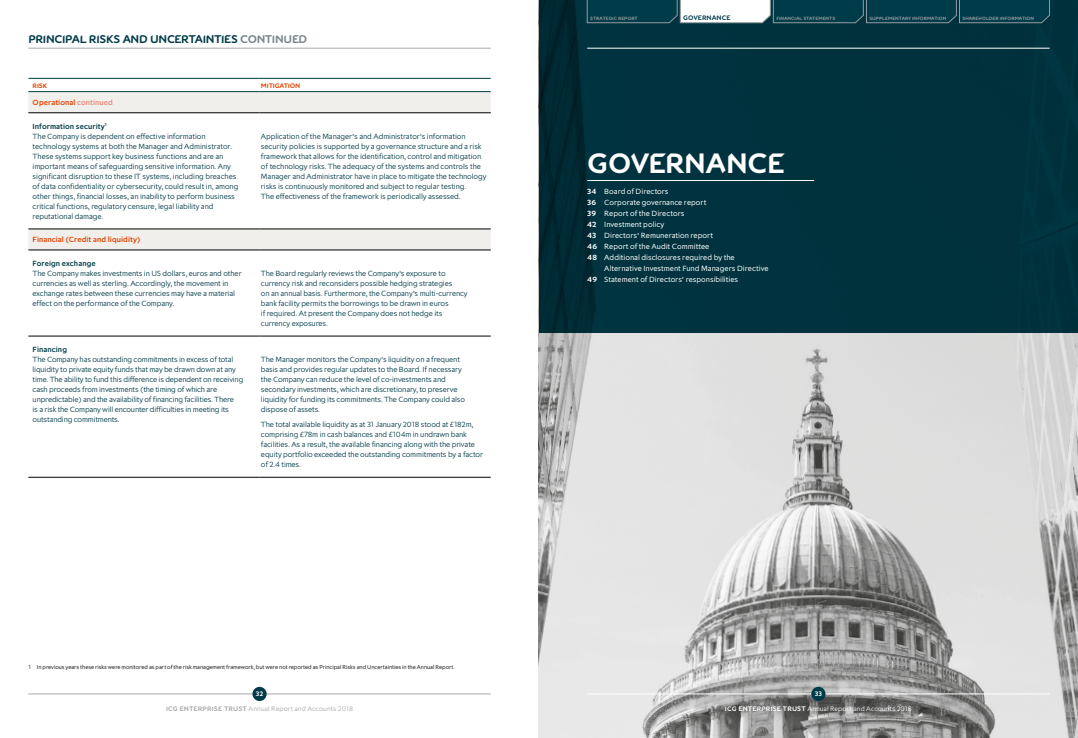
<style>
.page{position:relative;width:1078px;height:738px;background:#fff}
.page>*{position:absolute;margin:0;border:0;box-sizing:border-box;transform-origin:0 0}
.t1{font:30px "ICG Headline";letter-spacing:-.01em;color:#fff}
.t2{font:12px "ICG Headline";letter-spacing:-.03em;color:#003b49}
.t3{font:300 8px/10px "Pembroke";letter-spacing:-.015em;color:#003b49}
.t4{font:8px "Pembroke";letter-spacing:-.005em;color:#fff}
.t5{font:500 8px "Pembroke";letter-spacing:.01em;color:#e24301}
.t6{font:500 8px "Pembroke";letter-spacing:.01em;color:#003b49}
.t7{font:300 7px "Pembroke";letter-spacing:.015em;color:#fff}
.t8{font:300 7px "Pembroke";letter-spacing:.015em;color:#a8a8a7}
.t9{font:7px "ICG Headline";letter-spacing:-.01em;color:#e24301}
.t10{font:7px "ICG Headline";letter-spacing:-.005em;color:#003b49}
.t11{font:7px "ICG Headline";color:#fff}
.t12{font:300 6px "Pembroke";letter-spacing:-.01em;color:#000}
.t13{font:5px "ICG Headline";color:#939c9f}
.s1{color:#7a868b}
.s2{color:#e8897d}
.s3{font-weight:500}
.s4{font-family:"ICG Headline";font-weight:400}
.s5{font-family:"ICG Headline"}
</style>
<div class="page">
<img style="left:539px;top:333px;width:538px;height:404px">
<div style="left:539px;top:0;width:538px;height:333px;background:#00323e"></div>
<hr style="left:587px;top:180px;width:227px;height:1px;background:#fff">
<svg style="left:28px;top:92px;width:462px;height:157px"></svg>
<hr style="left:28px;top:112px;width:231px;height:1px;background:#000">
<hr style="left:259px;top:112px;width:231px;height:1px;background:#000">
<hr style="left:28px;top:228px;width:231px;height:1px;background:#000">
<hr style="left:259px;top:228px;width:231px;height:1px;background:#000">
<hr style="left:28px;top:249px;width:231px;height:1px;background:#000">
<hr style="left:259px;top:249px;width:231px;height:1px;background:#000">
<hr style="left:28px;top:335px;width:231px;height:1px;background:#000">
<hr style="left:259px;top:335px;width:231px;height:1px;background:#000">
<hr style="left:28px;top:476px;width:231px;height:1px;background:#000">
<hr style="left:259px;top:476px;width:231px;height:1px;background:#000">
<hr style="left:28px;top:78px;width:231px;height:1px;background:#003b49">
<hr style="left:259px;top:78px;width:231px;height:1px;background:#003b49">
<hr style="left:28px;top:91px;width:231px;height:1px;background:#003b49">
<hr style="left:259px;top:91px;width:231px;height:1px;background:#003b49">
<hr style="left:587px;top:693px;width:462px;height:1px;background:#fff">
<div style="left:811px;top:686px;width:14px;height:14px;background:#003b49;border-radius:50%"></div>
<svg style="left:587px;top:0;width:462px;height:23px"></svg>
<hr style="left:587px;top:48px;width:462px;height:1px;background:#fff">
<hr style="left:28px;top:693px;width:462px;height:1px;background:#a8a8a7">
<div style="left:252px;top:686px;width:14px;height:14px;background:#003b49;border-radius:50%"></div>
<hr style="left:28px;top:48px;width:462px;height:1px;background:#a8a8a7">
<h2 class="t2" style="left:28px;top:34px;width:280px">PRINCIPAL RISKS AND UNCERTAINTIES <span class="s1">CONTINUED</span></h2>
<p class="t9" style="left:33px;top:82px;width:16px">RISK</p>
<p class="t9" style="left:261px;top:82px;width:41px">MITIGATION</p>
<p class="t5" style="left:33px;top:98px;width:82px">Operational <span class="s2">continued</span></p>
<p class="t3" style="left:33px;top:121px;width:207px"><span class="s3">Information security</span><sup>1<br></sup>The Company is dependent on effective information technology systems at both the Manager and Administrator.<br>These systems support key business functions and are an important means of safeguarding sensitive information. Any significant disruption to these IT systems, including breaches of data confidentiality or cybersecurity, could result in, among other things, financial losses, an inability to perform business critical functions, regulatory censure, legal liability and reputational damage.</p>
<p class="t3" style="left:261px;top:131px;width:227px">Application of the Manager’s and Administrator’s information security policies is supported by a governance structure and a risk framework that allows for the identification, control and mitigation of technology risks. The adequacy of the systems and controls the Manager and Administrator have in place to mitigate the technology risks is continuously monitored and subject to regular testing.<br>The effectiveness of the framework is periodically assessed.</p>
<p class="t5" style="left:33px;top:235px;width:109px">Financial (Credit and liquidity)</p>
<p class="t6" style="left:33px;top:258px;width:65px">Foreign exchange</p>
<p class="t3" style="left:33px;top:268px;width:210px">The Company makes investments in US dollars, euros and other currencies as well as sterling. Accordingly, the movement in exchange rates between these currencies may have a material effect on the performance of the Company.</p>
<p class="t3" style="left:261px;top:268px;width:208px">The Board regularly reviews the Company’s exposure to currency risk and reconsiders possible hedging strategies<br>on an annual basis. Furthermore, the Company’s multi-currency bank facility permits the borrowings to be drawn in euros<br>if required. At present the Company does not hedge its currency exposures.</p>
<p class="t6" style="left:33px;top:344px;width:36px">Financing</p>
<p class="t3" style="left:33px;top:354px;width:212px">The Company has outstanding commitments in excess of total liquidity to private equity funds that may be drawn down at any time. The ability to fund this difference is dependent on receiving cash proceeds from investments (the timing of which are unpredictable) and the availability of financing facilities. There<br>is a risk the Company will encounter difficulties in meeting its outstanding commitments.</p>
<p class="t3" style="left:261px;top:354px;width:205px">The Manager monitors the Company’s liquidity on a frequent basis and provides regular updates to the Board. If necessary the Company can reduce the level of co-investments and secondary investments, which are discretionary, to preserve liquidity for funding its commitments. The Company could also dispose of assets.</p>
<p class="t3" style="left:261px;top:419px;width:223px">The total available liquidity as at 31 January 2018 stood at £182m, comprising £78m in cash balances and £104m in undrawn bank facilities. As a result, the available financing along with the private equity portfolio exceeded the outstanding commitments by a factor of 2.4 times.</p>
<p class="t12" style="left:28px;top:662px;width:428px">1 In previous years these risks were monitored as part of the risk management framework, but were not reported as Principal Risks and Uncertainties in the Annual Report.</p>
<p class="t11" style="left:256px;top:690px;width:9px">32</p>
<p class="t8" style="left:166px;top:704px;width:188px"><span class="s4">ICG ENTERPRISE TRUST</span> Annual Report and Accounts 2018</p>
<p class="t13" style="left:590px;top:16px;width:49px">STRATEGIC REPORT</p>
<p class="t10" style="left:683px;top:14px;width:49px">GOVERNANCE</p>
<p class="t13" style="left:776px;top:16px;width:60px">FINANCIAL STATEMENTS</p>
<p class="t13" style="left:869px;top:16px;width:78px">SUPPLEMENTARY INFORMATION</p>
<p class="t13" style="left:962px;top:16px;width:73px">SHAREHOLDER INFORMATION</p>
<h1 class="t1" style="left:587px;top:150px;width:199px">GOVERNANCE</h1>
<p class="t4" style="left:587px;top:187px;width:83px"><span class="s5">34</span> Board of Directors</p>
<p class="t4" style="left:587px;top:198px;width:121px"><span class="s5">36</span> Corporate governance report</p>
<p class="t4" style="left:587px;top:209px;width:99px"><span class="s5">39</span> Report of the Directors</p>
<p class="t4" style="left:587px;top:220px;width:79px"><span class="s5">42</span> Investment policy</p>
<p class="t4" style="left:587px;top:231px;width:127px"><span class="s5">43</span> Directors’ Remuneration report</p>
<p class="t4" style="left:587px;top:242px;width:124px"><span class="s5">46</span> Report of the Audit Committee</p>
<p class="t4" style="left:587px;top:253px;width:149px"><span class="s5">48</span> Additional disclosures required by the</p>
<p class="t4" style="left:604px;top:264px;width:166px">Alternative Investment Fund Managers Directive</p>
<p class="t4" style="left:587px;top:275px;width:152px"><span class="s5">49</span> Statement of Directors’ responsibilities</p>
<p class="t11" style="left:814px;top:690px;width:9px">33</p>
<p class="t7" style="left:724px;top:704px;width:188px"><span class="s4">ICG ENTERPRISE TRUST</span> Annual Report and Accounts 2018</p>
</div>
